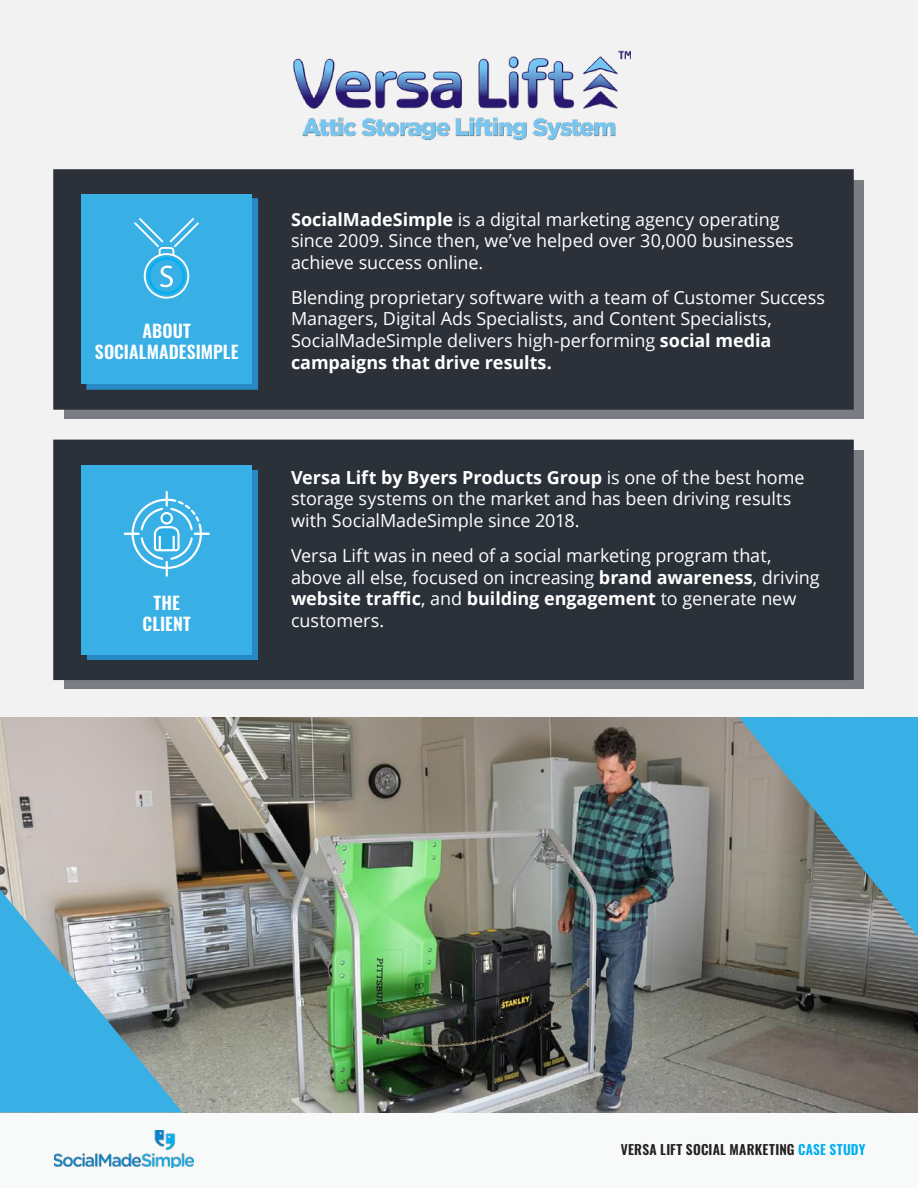
<style>
.page{position:relative;width:918px;height:1188px;background:#f2f2f2}
.page>*{position:absolute;margin:0;border:0;box-sizing:border-box;transform-origin:0 0}
.t1{font:18px/21.6px "Open Sans";letter-spacing:-.005em;color:#fff}
.t2{font:600 17.7px/21.1px "Oswald";letter-spacing:.01em;color:#fff;text-align:center}
.t3{font:600 13.5px/18px "Oswald";letter-spacing:.02em;color:#241f1f;text-align:right}
.t4{font:700 13.5px "Oswald";letter-spacing:.015em;color:#2c3139}
.s1{font-weight:700}
.s2{color:#00aeef}
</style>
<div class="page">
<div style="left:65px;top:180px;width:799px;height:239px;background:#7a7e83"></div>
<div style="left:53px;top:169px;width:801px;height:241px;background:#2c3139;border:2px solid #2c3139"></div>
<img style="left:0;top:717px;width:918px;height:395px">
<div style="left:86px;top:198px;width:172px;height:192px;background:#2789c5;border:2px solid #2789c5"></div>
<div style="left:82px;top:194px;width:170px;height:190px;background:#38b0e5"></div>
<svg style="left:134px;top:218px;width:65px;height:81px"></svg>
<div style="left:53px;top:440px;width:801px;height:240px;background:#2c3139"></div>
<div style="left:65px;top:450px;width:799px;height:239px;background:#2b3239"></div>
<div style="left:87px;top:470px;width:170px;height:190px;background:#2789c5"></div>
<div style="left:82px;top:465px;width:170px;height:190px;background:#38b0e5"></div>
<svg style="left:124px;top:491px;width:86px;height:86px"></svg>
<svg style="left:0;top:1112px;width:918px;height:56px"></svg>
<svg style="left:0;top:889px;width:183px;height:223px;background:#6faac2"></svg>
<svg style="left:739px;top:717px;width:179px;height:219px;background:#629cb2"></svg>
<img style="left:293px;top:51px;width:337px;height:90px">
<p class="t2" style="left:95px;top:321px;width:145px">ABOUT<br>SOCIALMADESIMPLE</p>
<p class="t2" style="left:143px;top:594px;width:50px">THE<br>CLIENT</p>
<p class="t1" style="left:291px;top:208px;width:504px"><span class="s1">SocialMadeSimple</span> is a digital marketing agency operating since 2009. Since then, we’ve helped over 30,000 businesses achieve success online.</p>
<p class="t1" style="left:291px;top:286px;width:535px">Blending proprietary software with a team of Customer Success Managers, Digital Ads Specialists, and Content Specialists, SocialMadeSimple delivers high-performing <span class="s1">social media campaigns that drive results.</span></p>
<p class="t1" style="left:291px;top:466px;width:515px"><span class="s1">Versa Lift by Byers Products Group</span> is one of the best home storage systems on the market and has been driving results with SocialMadeSimple since 2018.</p>
<p class="t1" style="left:291px;top:544px;width:530px">Versa Lift was in need of a social marketing program that, above all else, focused on increasing <span class="s1">brand awareness</span>, driving <span class="s1">website traffic</span>, and <span class="s1">building engagement</span> to generate new customers.</p>
<p class="t3" style="left:684px;top:1133px;width:182px">PITA PIT FRANCHISE MARKETING<br>PILOT PROGRAM <span class="s2">CASE STUDY</span></p>
<p class="t4" style="left:609px;top:1140px;width:257px">GIDEON MATH &amp; READING CENTER FRANCHISE</p>
<p class="t3" style="left:621px;top:1142px;width:246px">VERSA LIFT SOCIAL MARKETING <span class="s2">CASE STUDY</span></p>
</div>
